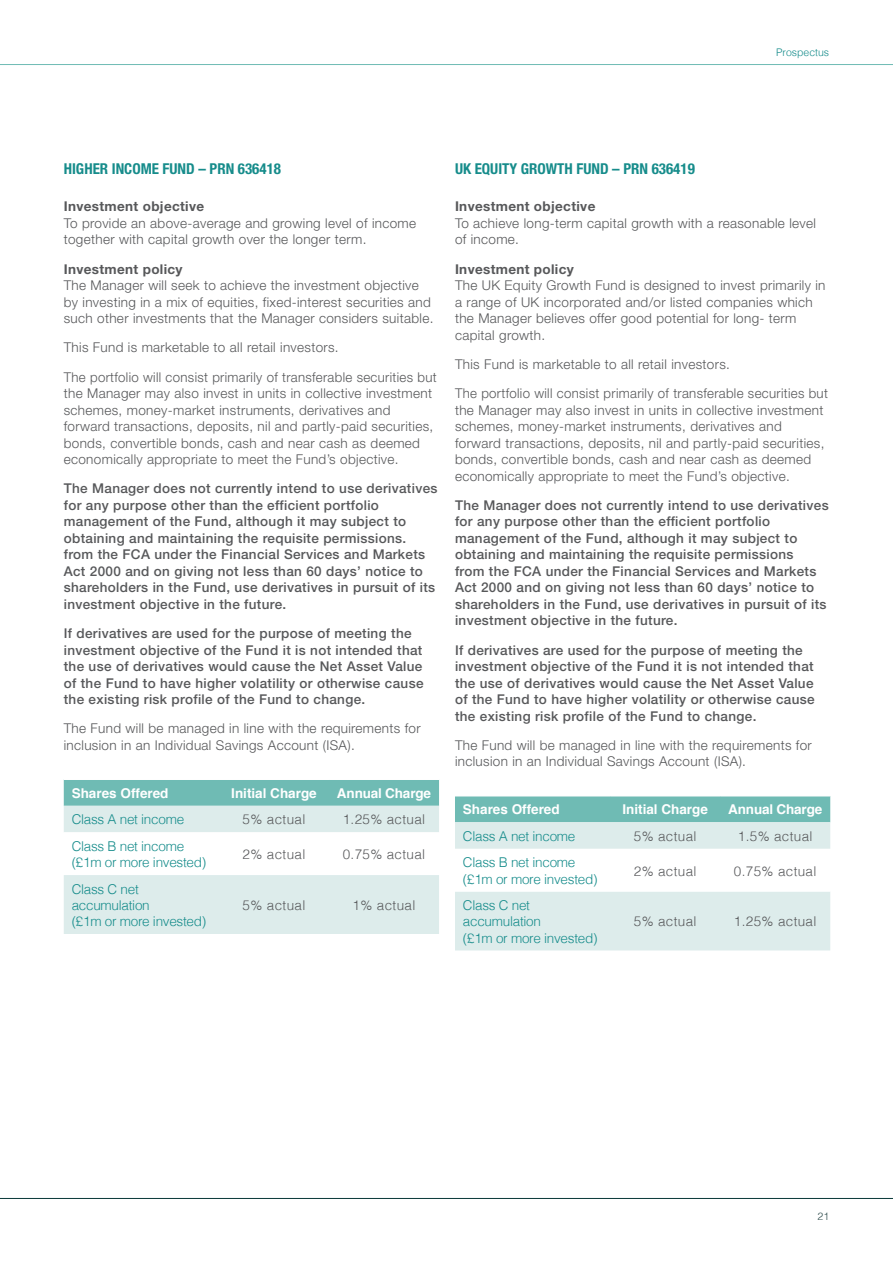
<style>
.page{position:relative;width:893px;height:1263px;background:#fff}
.page>*{position:absolute;margin:0;border:0;box-sizing:border-box;transform-origin:0 0}
.t1{font:700 condensed 15px "Helvetica Neue LT";color:#168c8b}
.t2{font:300 13.5px/16.5px "Helvetica Neue LT Std";letter-spacing:.025em;color:#57585a}
.t3{font:500 13.5px/16.5px "Helvetica Neue LT Std";letter-spacing:.025em;color:#57585a}
.t4{font:300 13.5px/16.2px "Helvetica";letter-spacing:-.02em;color:#168c8b}
.t5{font:300 13.5px "Helvetica";letter-spacing:.025em;color:#57585a}
.t6{font:700 13.5px "Helvetica";color:#fff}
.t7{font:700 13.5px "Helvetica Neue LT Std";letter-spacing:.025em;color:#57585a}
.t8{font:300 10.5px "Helvetica";color:#168c8b}
.t9{font:300 10.5px "Helvetica";color:#324f4f}
</style>
<div class="page">
<hr style="left:0;top:1198px;width:893px;height:1px;background:#083737">
<hr style="left:0;top:64px;width:893px;height:1px;background:#6fbbb4">
<div style="left:64px;top:780px;width:375px;height:26px;background:#6fbbb4"></div>
<div style="left:64px;top:806px;width:375px;height:128px;background:#ddeceb"></div>
<svg style="left:64px;top:832px;width:375px;height:43px"></svg>
<div style="left:455px;top:797px;width:375px;height:25px;background:#6fbbb4"></div>
<div style="left:455px;top:822px;width:375px;height:128px;background:#ddeceb"></div>
<svg style="left:455px;top:849px;width:375px;height:42px"></svg>
<p class="t8" style="left:776px;top:43px;width:55px">Prospectus</p>
<p class="t1" style="left:64px;top:159px;width:219px">HIGHER INCOME FUND – PRN 636418</p>
<p class="t7" style="left:64px;top:198px;width:142px">Investment objective</p>
<p class="t2" style="left:64px;top:214px;width:354px">To provide an above-average and growing level of income together with capital growth over the longer term.</p>
<p class="t7" style="left:64px;top:260px;width:120px">Investment policy</p>
<p class="t2" style="left:64px;top:277px;width:371px">The Manager will seek to achieve the investment objective by investing in a mix of equities, fixed-interest securities and such other investments that the Manager considers suitable.</p>
<p class="t2" style="left:64px;top:333px;width:374px;line-height:29.2px">This Fund is marketable to all retail investors.<br>The portfolio will consist primarily of transferable securities but</p>
<p class="t2" style="left:64px;top:385px;width:371px">the Manager may also invest in units in collective investment schemes, money-market instruments, derivatives and forward transactions, deposits, nil and partly-paid securities, bonds, convertible bonds, cash and near cash as deemed economically appropriate to meet the Fund’s objective.</p>
<p class="t3" style="left:64px;top:480px;width:375px">The Manager does not currently intend to use derivatives for any purpose other than the efficient portfolio management of the Fund, although it may subject to obtaining and maintaining the requisite permissions. from the FCA under the Financial Services and Markets Act 2000 and on giving not less than 60 days’ notice to shareholders in the Fund, use derivatives in pursuit of its investment objective in the future.</p>
<p class="t3" style="left:64px;top:625px;width:361px">If derivatives are used for the purpose of meeting the investment objective of the Fund it is not intended that the use of derivatives would cause the Net Asset Value of the Fund to have higher volatility or otherwise cause the existing risk profile of the Fund to change.</p>
<p class="t2" style="left:64px;top:720px;width:358px">The Fund will be managed in line with the requirements for inclusion in an Individual Savings Account (ISA).</p>
<p class="t6" style="left:72px;top:782px;width:98px">Shares Offered</p>
<p class="t6" style="left:231px;top:782px;width:87px">Initial Charge</p>
<p class="t6" style="left:337px;top:782px;width:96px">Annual Charge</p>
<p class="t4" style="left:72px;top:810px;width:114px">Class A net income</p>
<p class="t5" style="left:243px;top:808px;width:64px">5% actual</p>
<p class="t5" style="left:343px;top:808px;width:84px">1.25% actual</p>
<p class="t4" style="left:72px;top:837px;width:136px">Class B net income (£1m or more invested)</p>
<p class="t5" style="left:243px;top:843px;width:64px">2% actual</p>
<p class="t5" style="left:343px;top:843px;width:84px">0.75% actual</p>
<p class="t4" style="left:72px;top:880px;width:136px">Class C net accumulation<br>(£1m or more invested)</p>
<p class="t5" style="left:243px;top:893px;width:64px">5% actual</p>
<p class="t5" style="left:353px;top:893px;width:64px">1% actual</p>
<p class="t1" style="left:455px;top:159px;width:241px">UK EQUITY GROWTH FUND – PRN 636419</p>
<p class="t7" style="left:455px;top:198px;width:142px">Investment objective</p>
<p class="t2" style="left:455px;top:214px;width:362px">To achieve long-term capital growth with a reasonable level of income.</p>
<p class="t7" style="left:455px;top:260px;width:120px">Investment policy</p>
<p class="t2" style="left:455px;top:277px;width:372px">The UK Equity Growth Fund is designed to invest primarily in a range of UK incorporated and/or listed companies which the Manager believes offer good potential for long- term capital growth.</p>
<p class="t2" style="left:455px;top:349px;width:374px;line-height:29.2px">This Fund is marketable to all retail investors.<br>The portfolio will consist primarily of transferable securities but</p>
<p class="t2" style="left:455px;top:401px;width:371px">the Manager may also invest in units in collective investment schemes, money-market instruments, derivatives and forward transactions, deposits, nil and partly-paid securities, bonds, convertible bonds, cash and near cash as deemed economically appropriate to meet the Fund’s objective.</p>
<p class="t3" style="left:455px;top:497px;width:375px">The Manager does not currently intend to use derivatives for any purpose other than the efficient portfolio management of the Fund, although it may subject to obtaining and maintaining the requisite permissions<br>from the FCA under the Financial Services and Markets Act 2000 and on giving not less than 60 days’ notice to shareholders in the Fund, use derivatives in pursuit of its investment objective in the future.</p>
<p class="t3" style="left:455px;top:641px;width:361px">If derivatives are used for the purpose of meeting the investment objective of the Fund it is not intended that the use of derivatives would cause the Net Asset Value of the Fund to have higher volatility or otherwise cause the existing risk profile of the Fund to change.</p>
<p class="t2" style="left:455px;top:736px;width:358px">The Fund will be managed in line with the requirements for inclusion in an Individual Savings Account (ISA).</p>
<p class="t6" style="left:463px;top:799px;width:98px">Shares Offered</p>
<p class="t6" style="left:622px;top:799px;width:87px">Initial Charge</p>
<p class="t6" style="left:728px;top:799px;width:96px">Annual Charge</p>
<p class="t4" style="left:463px;top:827px;width:114px">Class A net income</p>
<p class="t5" style="left:634px;top:825px;width:64px">5% actual</p>
<p class="t5" style="left:738px;top:825px;width:76px">1.5% actual</p>
<p class="t4" style="left:463px;top:853px;width:136px">Class B net income (£1m or more invested)</p>
<p class="t5" style="left:634px;top:859px;width:64px">2% actual</p>
<p class="t5" style="left:734px;top:859px;width:84px">0.75% actual</p>
<p class="t4" style="left:463px;top:896px;width:136px">Class C net accumulation<br>(£1m or more invested)</p>
<p class="t5" style="left:634px;top:910px;width:64px">5% actual</p>
<p class="t5" style="left:734px;top:910px;width:84px">1.25% actual</p>
<p class="t9" style="left:817px;top:1207px;width:13px">21</p>
</div>
